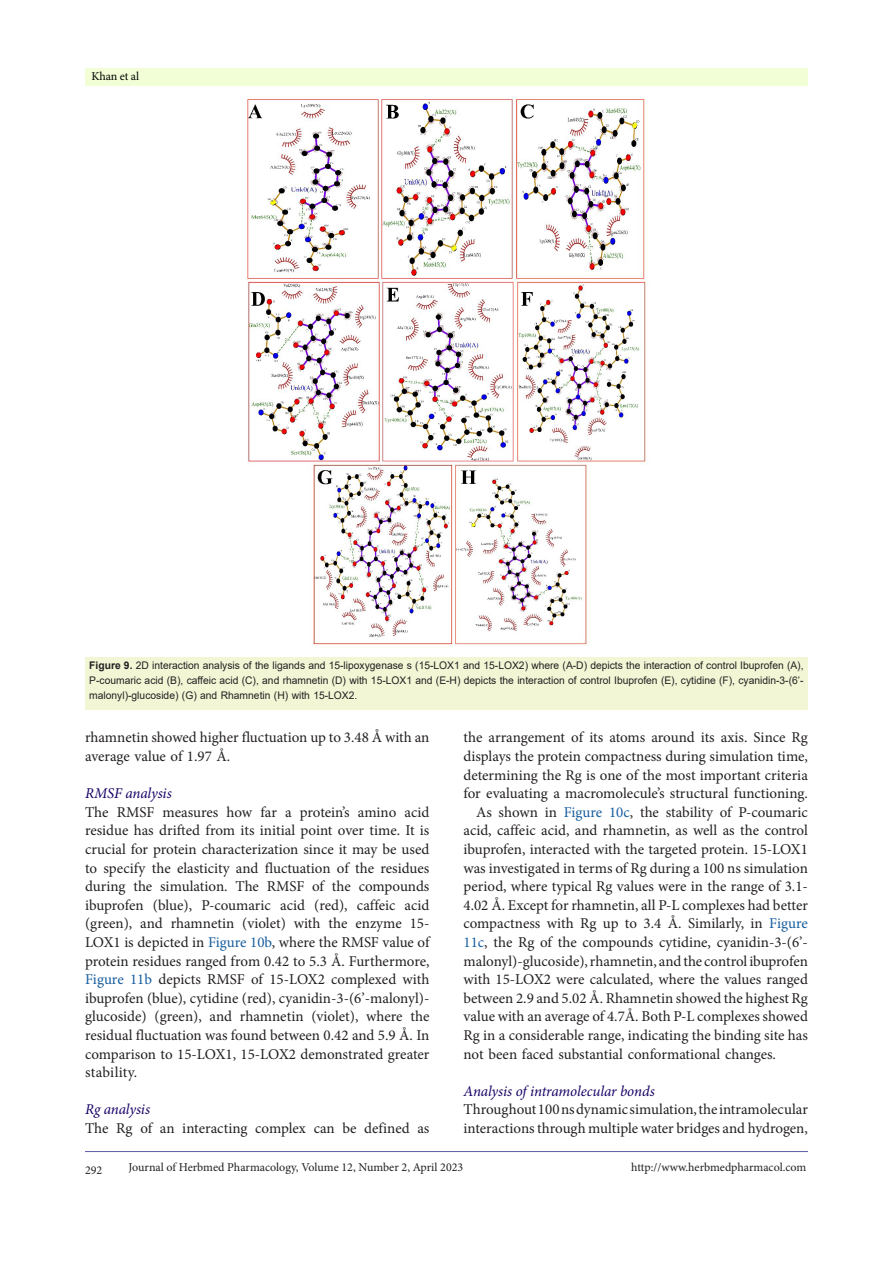
<style>
.page{position:relative;width:893px;height:1263px;background:#fff}
.page>*{position:absolute;margin:0;border:0;box-sizing:border-box;transform-origin:0 0}
.t1{font:15px/18.6px "Minion Pro";color:#231f20;text-align:justify}
.heading_3{font:italic 15px "Minion Pro";letter-spacing:-.01em;color:#190066}
.t2{font:12px "Minion Pro";color:#231f20}
.t3{font:12px "Minion Pro";letter-spacing:-.01em;color:#000001}
.t4{font:10.5px/15px "Arial";color:#231f20;text-align:justify}
.s1{font-weight:700}
.s2{color:#175d9e}
</style>
<div class="page">
<hr style="left:85px;top:1151px;width:723px;height:1px;background:#5e5ca5">
<div style="left:85px;top:68px;width:723px;height:17px;background:#f2ffd6"></div>
<img style="left:246px;top:97px;width:400px;height:549px">
<div style="left:85px;top:657px;width:723px;height:53px;background:#f2f6d5"></div>
<p class="t3" style="left:91px;top:68px;width:49px">Khan et al</p>
<p class="t4" style="left:89px;top:658px;width:716px"><span class="s1">Figure 9.</span> 2D interaction analysis of the ligands and 15-lipoxygenase s (15-LOX1 and 15-LOX2) where (A-D) depicts the interaction of control Ibuprofen (A), P-coumaric acid (B), caffeic acid (C), and rhamnetin (D) with 15-LOX1 and (E-H) depicts the interaction of control Ibuprofen (E), cytidine (F), cyanidin-3-(6’- malonyl)-glucoside) (G) and Rhamnetin (H) with 15-LOX2.</p>
<p class="t1" style="left:85px;top:728px;width:346px">rhamnetin showed higher fluctuation up to 3.48 Å with an average value of 1.97 Å.</p>
<p class="heading_3" style="left:85px;top:783px;width:88px">RMSF analysis</p>
<p class="t1" style="left:85px;top:803px;width:346px">The RMSF measures how far a protein’s amino acid residue has drifted from its initial point over time. It is crucial for protein characterization since it may be used to specify the elasticity and fluctuation of the residues during the simulation. The RMSF of the compounds ibuprofen (blue), P-coumaric acid (red), caffeic acid (green), and rhamnetin (violet) with the enzyme 15- LOX1 is depicted in <span class="s2">Figure 10b</span>, where the RMSF value of protein residues ranged from 0.42 to 5.3 Å. Furthermore, <span class="s2">Figure 11b</span> depicts RMSF of 15-LOX2 complexed with ibuprofen (blue), cytidine (red), cyanidin-3-(6’-malonyl)- glucoside) (green), and rhamnetin (violet), where the residual fluctuation was found between 0.42 and 5.9 Å. In comparison to 15-LOX1, 15-LOX2 demonstrated greater stability.</p>
<p class="heading_3" style="left:85px;top:1099px;width:67px">Rg analysis</p>
<p class="t1" style="left:85px;top:1119px;width:346px">The Rg of an interacting complex can be defined as</p>
<p class="t1" style="left:463px;top:728px;width:346px">the arrangement of its atoms around its axis. Since Rg displays the protein compactness during simulation time, determining the Rg is one of the most important criteria for evaluating a macromolecule’s structural functioning.</p>
<p class="t1" style="left:463px;top:803px;width:346px;text-indent:13px">As shown in <span class="s2">Figure 10c</span>, the stability of P-coumaric acid, caffeic acid, and rhamnetin, as well as the control ibuprofen, interacted with the targeted protein. 15-LOX1 was investigated in terms of Rg during a 100 ns simulation period, where typical Rg values were in the range of 3.1- 4.02 Å. Except for rhamnetin, all P-L complexes had better compactness with Rg up to 3.4 Å. Similarly, in <span class="s2">Figure 11c</span>, the Rg of the compounds cytidine, cyanidin-3-(6’- malonyl)-glucoside), rhamnetin, and the control ibuprofen with 15-LOX2 were calculated, where the values ranged between 2.9 and 5.02 Å. Rhamnetin showed the highest Rg value with an average of 4.7Å. Both P-L complexes showed Rg in a considerable range, indicating the binding site has not been faced substantial conformational changes.</p>
<p class="heading_3" style="left:463px;top:1081px;width:193px">Analysis of intramolecular bonds</p>
<p class="t1" style="left:463px;top:1100px;width:346px">Throughout 100 ns dynamic simulation, the intramolecular interactions through multiple water bridges and hydrogen,</p>
<p class="t2" style="left:85px;top:1162px;width:19px">292</p>
<p class="t2" style="left:128px;top:1159px;width:336px">Journal of Herbmed Pharmacology, Volume 12, Number 2, April 2023</p>
<p class="t2" style="left:631px;top:1159px;width:177px">http://www.herbmedpharmacol.com</p>
</div>
